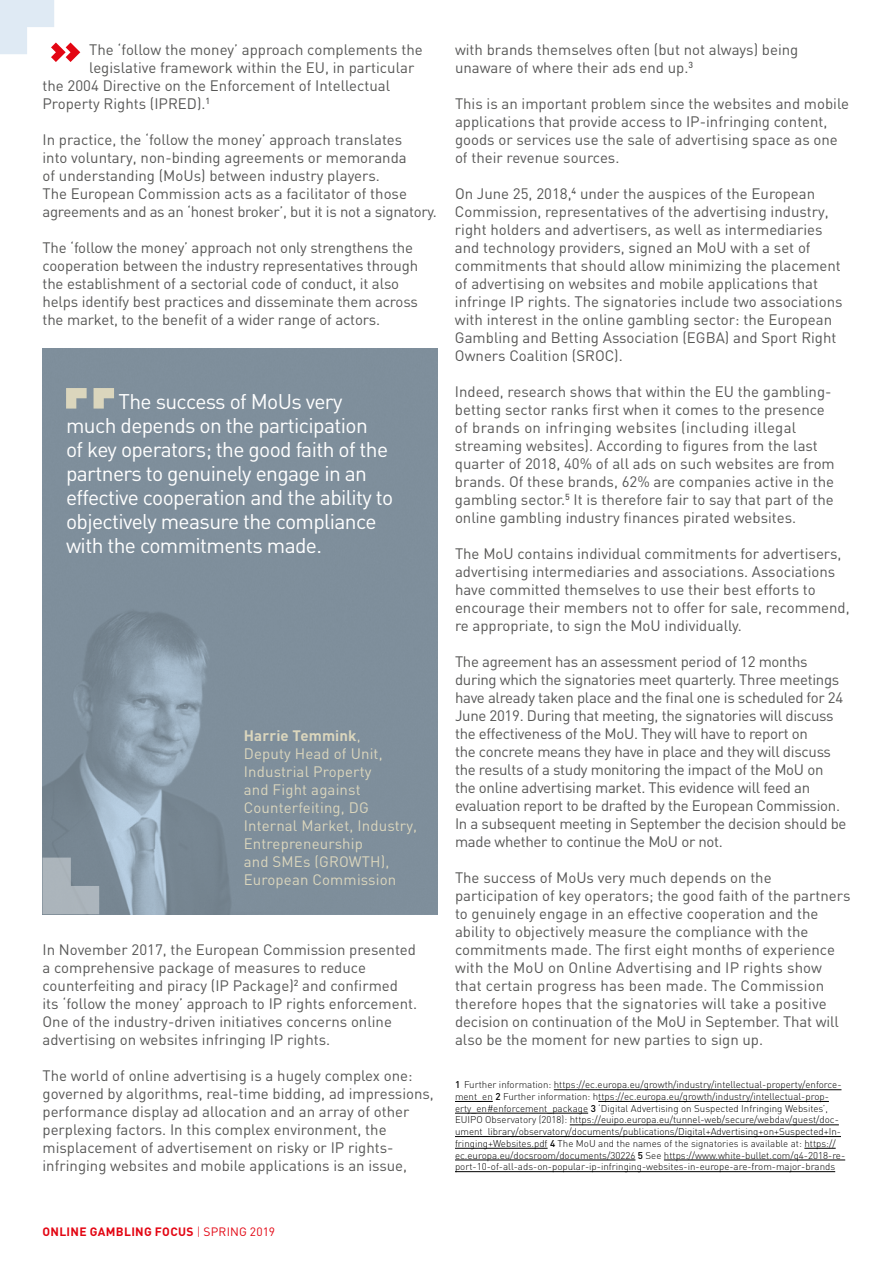
<style>
.page{position:relative;width:893px;height:1263px;background:#fff}
.page>*{position:absolute;margin:0;border:0;box-sizing:border-box;transform-origin:0 0}
.t1{font:21px/24px "DIN";letter-spacing:-.03em;color:#fff}
.t2{font:15px/18px "DIN";color:#575756}
.t3{font:15px/18px "DIN";letter-spacing:-.02em;color:#575756}
.t4{font:15px/18px "DIN";letter-spacing:.01em;color:#dbd6bd}
.t5{font:700 12px "DIN";letter-spacing:.025em;color:#e30613}
.t6{font:300 9.75px/11.7px "DIN";color:#000}
.s1{font-weight:700}
.s2{font-weight:500}
.s3{font-weight:300}
.s4{font-weight:400}
</style>
<div class="page">
<hr style="left:554px;top:1089px;width:287px;height:1px;background:#000">
<hr style="left:455px;top:1101px;width:38px;height:1px;background:#000">
<hr style="left:598px;top:1101px;width:231px;height:1px;background:#000">
<hr style="left:455px;top:1113px;width:133px;height:1px;background:#000">
<hr style="left:570px;top:1124px;width:269px;height:1px;background:#000">
<hr style="left:455px;top:1136px;width:386px;height:1px;background:#000">
<hr style="left:455px;top:1148px;width:93px;height:1px;background:#000">
<hr style="left:804px;top:1148px;width:32px;height:1px;background:#000">
<hr style="left:455px;top:1160px;width:180px;height:1px;background:#000">
<hr style="left:664px;top:1160px;width:181px;height:1px;background:#000">
<hr style="left:455px;top:1171px;width:380px;height:1px;background:#000">
<svg style="left:0;top:0;width:80px;height:62px"></svg>
<img style="left:43px;top:349px;width:395px;height:565px">
<svg style="left:94px;top:388px;width:20px;height:21px"></svg>
<svg style="left:66px;top:388px;width:21px;height:21px"></svg>
<svg style="left:43px;top:857px;width:56px;height:57px;background:#9da8b0"></svg>
<p class="t2" style="left:89px;top:40px;width:335px">The ‘follow the money’ approach complements the</p>
<p class="t2" style="left:89px;top:58px;width:327px">legislative framework within the EU, in particular</p>
<p class="t2" style="left:43px;top:76px;width:349px">the 2004 Directive on the Enforcement of Intellectual</p>
<p class="t2" style="left:43px;top:94px;width:169px">Property Rights (IPRED).<sup>1</sup></p>
<p class="t2" style="left:43px;top:130px;width:396px">In practice, the ‘follow the money’ approach translates<br>into voluntary, non-binding agreements or memoranda<br>of understanding (MoUs) between industry players.<br>The European Commission acts as a facilitator of those agreements and as an ‘honest broker’, but it is not a signatory.</p>
<p class="t2" style="left:43px;top:238px;width:377px">The ‘follow the money’ approach not only strengthens the cooperation between the industry representatives through the establishment of a sectorial code of conduct, it also helps identify best practices and disseminate them across the market, to the benefit of a wider range of actors.</p>
<h1 class="t1" style="left:66px;top:389px;width:329px;text-indent:52px">The success of MoUs very much depends on the participation<br>of key operators; the good faith of the partners to genuinely engage in an effective cooperation and the ability to objectively measure the compliance with the commitments made.</h1>
<p class="t4" style="left:244px;top:726px;width:175px"><span class="s1">Harrie Temmink</span>,<br>Deputy Head of Unit,<br>Industrial Property<br>and Fight against<br>Counterfeiting, DG<br>Internal Market, Industry,<br>Entrepreneurship<br>and SMEs (GROWTH),<br>European Commission</p>
<p class="t2" style="left:43px;top:940px;width:376px">In November 2017, the European Commission presented a comprehensive package of measures to reduce counterfeiting and piracy (IP Package)<sup>2</sup> and confirmed its ‘follow the money’ approach to IP rights enforcement.<br>One of the industry-driven initiatives concerns online advertising on websites infringing IP rights.</p>
<p class="t2" style="left:43px;top:1066px;width:393px">The world of online advertising is a hugely complex one: governed by algorithms, real-time bidding, ad impressions, performance display ad allocation and an array of other perplexing factors. In this complex environment, the misplacement of advertisement on risky or IP rights&shy;infringing websites and mobile applications is an issue,</p>
<p class="t2" style="left:455px;top:40px;width:345px">with brands themselves often (but not always) being unaware of where their ads end up.<sup>3</sup></p>
<p class="t2" style="left:455px;top:94px;width:396px">This is an important problem since the websites and mobile applications that provide access to IP-infringing content, goods or services use the sale of advertising space as one of their revenue sources.</p>
<p class="t2" style="left:455px;top:184px;width:389px">On June 25, 2018,<sup>4</sup> under the auspices of the European Commission, representatives of the advertising industry, right holders and advertisers, as well as intermediaries and technology providers, signed an MoU with a set of commitments that should allow minimizing the placement of advertising on websites and mobile applications that infringe IP rights. The signatories include two associations with interest in the online gambling sector: the European Gambling and Betting Association (EGBA) and Sport Right Owners Coalition (SROC).</p>
<p class="t2" style="left:455px;top:382px;width:381px">Indeed, research shows that within the EU the gambling&shy;betting sector ranks first when it comes to the presence of brands on infringing websites (including illegal streaming websites). According to figures from the last quarter of 2018, 40% of all ads on such websites are from brands. Of these brands, 62% are companies active in the gambling sector.<sup>5</sup> It is therefore fair to say that part of the online gambling industry finances pirated websites.</p>
<p class="t2" style="left:455px;top:544px;width:396px">The MoU contains individual commitments for advertisers, advertising intermediaries and associations. Associations have committed themselves to use their best efforts to encourage their members not to offer for sale, recommend, re appropriate, to sign the MoU individually.</p>
<p class="t3" style="left:455px;top:652px;width:393px">The agreement has an assessment period of 12 months during which the signatories meet quarterly. Three meetings have already taken place and the final one is scheduled for 24<br>June 2019. During that meeting, the signatories will discuss the effectiveness of the MoU. They will have to report on<br>the concrete means they have in place and they will discuss the results of a study monitoring the impact of the MoU on the online advertising market. This evidence will feed an evaluation report to be drafted by the European Commission.<br>In a subsequent meeting in September the decision should be made whether to continue the MoU or not.</p>
<p class="t2" style="left:455px;top:868px;width:397px">The success of MoUs very much depends on the participation of key operators; the good faith of the partners to genuinely engage in an effective cooperation and the ability to objectively measure the compliance with the commitments made. The first eight months of experience with the MoU on Online Advertising and IP rights show that certain progress has been made. The Commission therefore hopes that the signatories will take a positive decision on continuation of the MoU in September. That will also be the moment for new parties to sign up.</p>
<p class="t6" style="left:455px;top:1079px;width:392px"><span class="s2">1</span> Further information: https://ec.europa.eu/growth/industry/intellectual-property/enforce&shy;ment_en <span class="s2">2</span> Further information: https://ec.europa.eu/growth/industry/intellectual-prop&shy;erty_en#enforcement_package <span class="s2">3</span> ‘Digital Advertising on Suspected Infringing Websites’, EUIPO Observatory (2018): https://euipo.europa.eu/tunnel-web/secure/webdav/guest/doc&shy;ument_library/observatory/documents/publications/Digital+Advertising+on+Suspected+In&shy;fringing+Websites.pdf <span class="s2">4</span> The MoU and the names of the signatories is available at: https:// ec.europa.eu/docsroom/documents/30226 <span class="s2">5</span> See https://www.white-bullet.com/q4-2018-re&shy;port-10-of-all-ads-on-popular-ip-infringing-websites-in-europe-are-from-major-brands</p>
<p class="t5" style="left:43px;top:1224px;width:234px">ONLINE GAMBLING FOCUS <span class="s3">|</span> <span class="s4">SPRING 2019</span></p>
</div>
